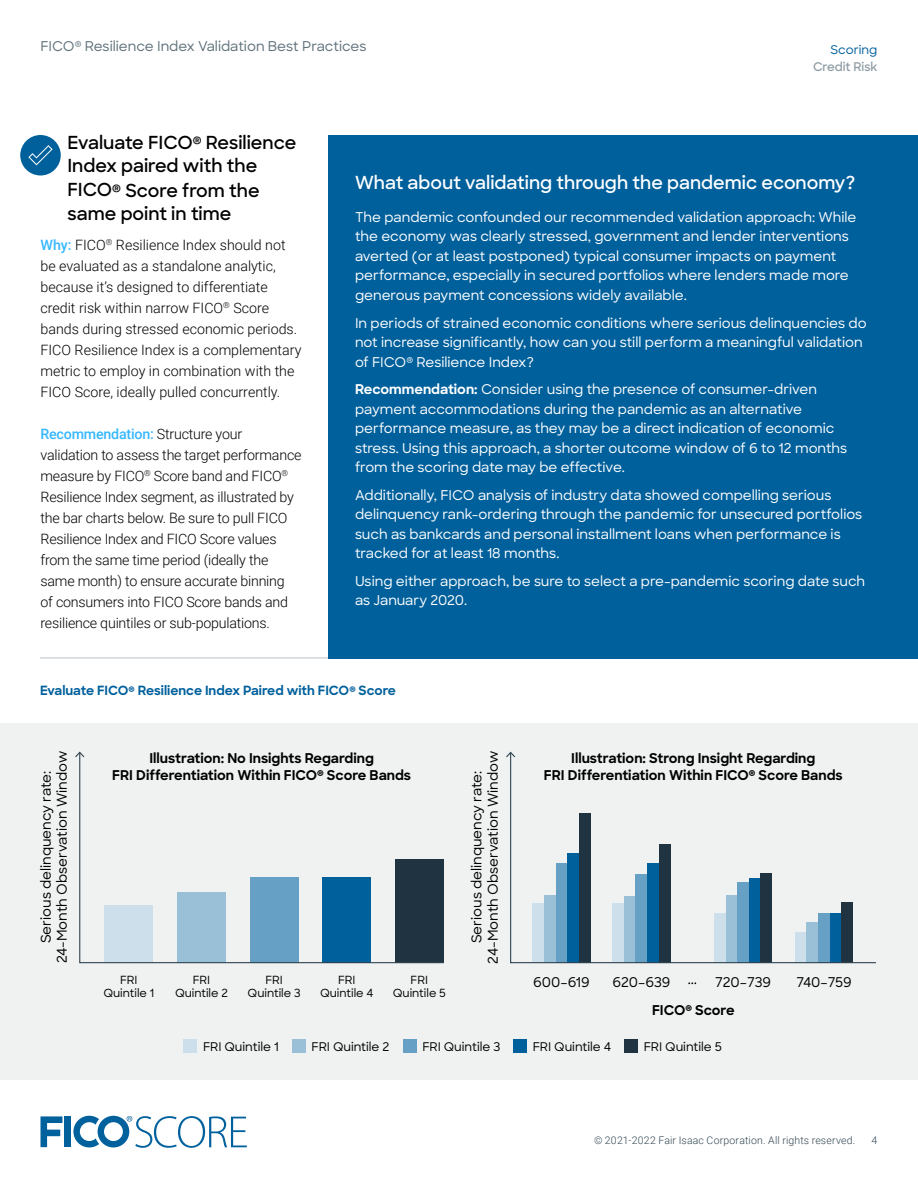
<style>
.page{position:relative;width:918px;height:1188px;background:#fff}
.page>*{position:absolute;margin:0;border:0;box-sizing:border-box;transform-origin:0 0}
.t1{font:600 18px/24px "Sharp Sans";color:#000}
.t2{font:600 18px "Sharp Sans";color:#fff}
.t3{font:300 14.25px/21px "Roboto";letter-spacing:-.015em;color:#000}
.t4{font:500 13.5px/19.5px "Sharp Sans";color:#fff}
.t5{font:700 13.5px/16.2px "Sharp Sans";color:#000;text-align:center}
.t6{font:500 13.5px/16.2px "Sharp Sans";color:#000;text-align:center}
.t7{font:500 13.5px "Sharp Sans";color:#5e707a}
.t8{font:700 12.75px "Sharp Sans";color:#00609c}
.t9{font:500 12px "Sharp Sans";color:#000}
.t10{font:600 12px "Sharp Sans";color:#8e9ba4}
.t11{font:500 12px "Sharp Sans";color:#00609c}
.t12{font:500 11.25px/13.5px "Sharp Sans";color:#000;text-align:center}
.t13{font:300 10.5px "Roboto";letter-spacing:.015em;color:#304552}
.s1{font-weight:500;color:#36b8ff}
.s2{font-weight:700}
</style>
<div class="page">
<svg style="left:40px;top:1116px;width:22px;height:31px"></svg>
<div style="left:65px;top:1116px;width:6px;height:31px;background:#00619d"></div>
<svg style="left:73px;top:1116px;width:174px;height:32px"></svg>
<hr style="left:40px;top:657px;width:837px;height:2px;background:#d1d6d9">
<div style="left:0;top:724px;width:918px;height:356px;background:#f0f2f2"></div>
<div style="left:20px;top:135px;width:41px;height:41px;background:#00609c;border-radius:50%"></div>
<svg style="left:28px;top:145px;width:25px;height:20px"></svg>
<svg style="left:79px;top:756px;width:365px;height:208px"></svg>
<svg style="left:75px;top:752px;width:9px;height:5px"></svg>
<svg style="left:688px;top:982px;width:8px;height:2px"></svg>
<svg style="left:510px;top:756px;width:367px;height:208px"></svg>
<svg style="left:506px;top:752px;width:9px;height:5px"></svg>
<div style="left:183px;top:1040px;width:14px;height:13px;background:#ccdfeb"></div>
<div style="left:292px;top:1040px;width:13px;height:13px;background:#99c0d7"></div>
<div style="left:403px;top:1040px;width:13px;height:13px;background:#66a0c4"></div>
<div style="left:513px;top:1040px;width:14px;height:13px;background:#00609c"></div>
<div style="left:624px;top:1040px;width:14px;height:13px;background:#1f3340"></div>
<div style="left:328px;top:135px;width:590px;height:524px;background:#00609c"></div>
<p class="t7" style="left:40px;top:36px;width:328px">FICO<sup>®</sup> Resilience Index Validation Best Practices</p>
<p class="t11" style="left:830px;top:41px;width:49px">Scoring</p>
<p class="t10" style="left:813px;top:58px;width:66px">Credit Risk</p>
<h1 class="t1" style="left:67px;top:129px;width:230px">Evaluate FICO<sup>®</sup> Resilience<br>Index paired with the<br>FICO<sup>®</sup> Score from the same point in time</h1>
<p class="t3" style="left:40px;top:234px;width:262px"><span class="s1">Why:</span> FICO<sup>®</sup> Resilience Index should not be evaluated as a standalone analytic, because it’s designed to differentiate credit risk within narrow FICO<sup>®</sup> Score bands during stressed economic periods.<br>FICO Resilience Index is a complementary metric to employ in combination with the FICO Score, ideally pulled concurrently.</p>
<p class="t3" style="left:41px;top:423px;width:263px"><span class="s1">Recommendation:</span> Structure your validation to assess the target performance measure by FICO<sup>®</sup> Score band and FICO<sup>® </sup>Resilience Index segment, as illustrated by the bar charts below. Be sure to pull FICO Resilience Index and FICO Score values from the same time period (ideally the same month) to ensure accurate binning<br>of consumers into FICO Score bands and resilience quintiles or sub-populations.</p>
<h1 class="t2" style="left:355px;top:169px;width:502px">What about validating through the pandemic economy?</h1>
<p class="t4" style="left:355px;top:207px;width:503px">The pandemic confounded our recommended validation approach: While the economy was clearly stressed, government and lender interventions averted (or at least postponed) typical consumer impacts on payment performance, especially in secured portfolios where lenders made more generous payment concessions widely available.</p>
<p class="t4" style="left:355px;top:312px;width:513px">In periods of strained economic conditions where serious delinquencies do not increase significantly, how can you still perform a meaningful validation of FICO<sup>®</sup> Resilience Index?</p>
<p class="t4" style="left:355px;top:379px;width:494px"><span class="s2">Recommendation:</span> Consider using the presence of consumer-driven payment accommodations during the pandemic as an alternative performance measure, as they may be a direct indication of economic stress. Using this approach, a shorter outcome window of 6 to 12 months from the scoring date may be effective.</p>
<p class="t4" style="left:355px;top:485px;width:509px">Additionally, FICO analysis of industry data showed compelling serious delinquency rank-ordering through the pandemic for unsecured portfolios such as bankcards and personal installment loans when performance is tracked for at least 18 months.</p>
<p class="t4" style="left:355px;top:571px;width:512px">Using either approach, be sure to select a pre-pandemic scoring date such as January 2020.</p>
<p class="t8" style="left:40px;top:681px;width:357px">Evaluate FICO<sup>®</sup> Resilience Index Paired with FICO<sup>®</sup> Score</p>
<p class="t6" style="left:37px;top:963px;width:214px;rotate:-90deg">Serious delinquency rate:<br>24-Month Observation Window</p>
<p class="t5" style="left:112px;top:750px;width:300px">Illustration: No Insights Regarding<br>FRI Differentiation Within FICO<sup>®</sup> Score Bands</p>
<p class="t12" style="left:103px;top:972px;width:52px">FRI<br>Quintile 1</p>
<p class="t12" style="left:175px;top:972px;width:54px">FRI<br>Quintile 2</p>
<p class="t12" style="left:248px;top:972px;width:54px">FRI<br>Quintile 3</p>
<p class="t12" style="left:320px;top:972px;width:55px">FRI<br>Quintile 4</p>
<p class="t12" style="left:393px;top:972px;width:55px">FRI<br>Quintile 5</p>
<p class="t6" style="left:468px;top:964px;width:214px;rotate:-90deg">Serious delinquency rate:<br>24-Month Observation Window</p>
<p class="t5" style="left:544px;top:750px;width:300px">Illustration: Strong Insight Regarding<br>FRI Differentiation Within FICO<sup>®</sup> Score Bands</p>
<p class="t6" style="left:533px;top:974px;width:58px">600–619</p>
<p class="t6" style="left:613px;top:974px;width:59px">620–639</p>
<p class="t6" style="left:715px;top:974px;width:58px">720–739</p>
<p class="t6" style="left:796px;top:974px;width:57px">740–759</p>
<p class="t5" style="left:652px;top:1001px;width:84px">FICO<sup>®</sup> Score</p>
<p class="t9" style="left:203px;top:1038px;width:77px">FRI Quintile 1</p>
<p class="t9" style="left:312px;top:1038px;width:79px">FRI Quintile 2</p>
<p class="t9" style="left:422px;top:1038px;width:80px">FRI Quintile 3</p>
<p class="t9" style="left:533px;top:1038px;width:80px">FRI Quintile 4</p>
<p class="t9" style="left:644px;top:1038px;width:80px">FRI Quintile 5</p>
<p class="t13" style="left:594px;top:1133px;width:263px">© 2021-2022 Fair Isaac Corporation. All rights reserved.</p>
<p class="t13" style="left:871px;top:1133px;width:7px">4</p>
</div>
